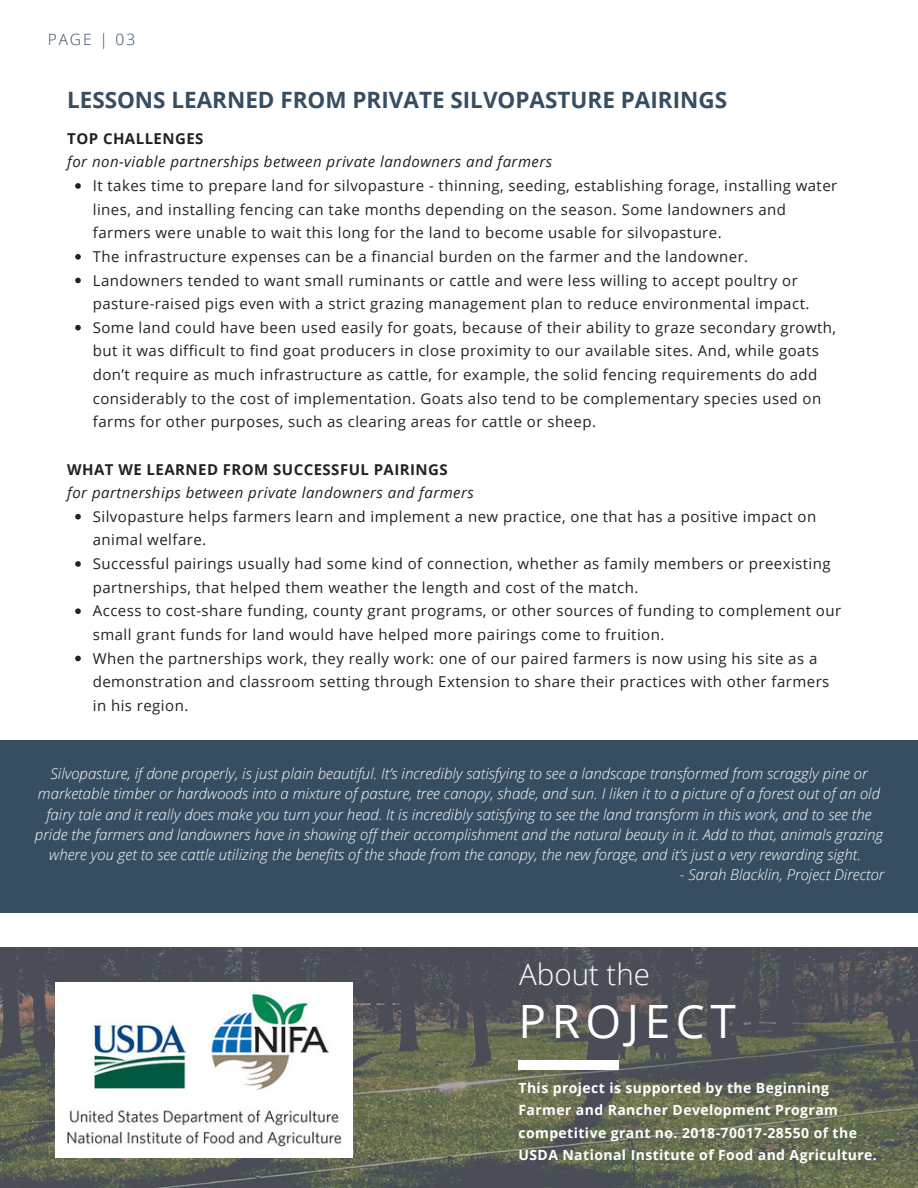
<style>
.page{position:relative;width:918px;height:1188px;background:#fff}
.page>*{position:absolute;margin:0;border:0;box-sizing:border-box;transform-origin:0 0}
.t1{font:46.05px "Open Sans";letter-spacing:.12em;color:#fff}
.t2{font:300 29.55px "Open Sans";color:#fff}
.t3{font:700 22.5px "Open Sans";color:#364d62}
.t4{font:300 15.6px "Open Sans";letter-spacing:.12em;color:#364d62}
.t5{font:15px/23.7px "Open Sans";letter-spacing:.03em;color:#222}
.t6{font:italic 300 15px/20.2px "Open Sans";color:#fff;text-align:center}
.t7{font:italic 15px "Open Sans";letter-spacing:.03em;color:#222}
.t8{font:700 15px "Open Sans";letter-spacing:.03em;color:#222}
.t9{font:700 13.95px/22.2px "Open Sans";letter-spacing:.03em;color:#fff}
</style>
<div class="page">
<img style="left:0;top:948px;width:918px;height:240px">
<div style="left:519px;top:1061px;width:100px;height:9px;background:#fff"></div>
<svg style="left:75px;top:183px;width:6px;height:6px"></svg>
<svg style="left:75px;top:254px;width:6px;height:6px"></svg>
<svg style="left:75px;top:278px;width:6px;height:5px"></svg>
<svg style="left:75px;top:325px;width:6px;height:6px"></svg>
<svg style="left:75px;top:514px;width:6px;height:6px"></svg>
<svg style="left:75px;top:561px;width:6px;height:6px"></svg>
<svg style="left:75px;top:608px;width:6px;height:6px"></svg>
<svg style="left:75px;top:656px;width:6px;height:5px"></svg>
<img style="left:56px;top:983px;width:297px;height:174px">
<div style="left:0;top:740px;width:918px;height:173px;background:#364d62"></div>
<p class="t4" style="left:48px;top:28px;width:89px">PAGE | 03</p>
<p class="t3" style="left:67px;top:84px;width:662px">LESSONS LEARNED FROM PRIVATE SILVOPASTURE PAIRINGS</p>
<p class="t8" style="left:67px;top:128px;width:138px">TOP CHALLENGES</p>
<p class="t7" style="left:67px;top:151px;width:486px">for non-viable partnerships between private landowners and farmers</p>
<p class="t5" style="left:93px;top:173px;width:746px">It takes time to prepare land for silvopasture - thinning, seeding, establishing forage, installing water lines, and installing fencing can take months depending on the season. Some landowners and farmers were unable to wait this long for the land to become usable for silvopasture.</p>
<p class="t5" style="left:93px;top:244px;width:657px">The infrastructure expenses can be a financial burden on the farmer and the landowner.</p>
<p class="t5" style="left:93px;top:268px;width:718px">Landowners tended to want small ruminants or cattle and were less willing to accept poultry or pasture-raised pigs even with a strict grazing management plan to reduce environmental impact.</p>
<p class="t5" style="left:93px;top:315px;width:745px">Some land could have been used easily for goats, because of their ability to graze secondary growth, but it was difficult to find goat producers in close proximity to our available sites. And, while goats don’t require as much infrastructure as cattle, for example, the solid fencing requirements do add considerably to the cost of implementation. Goats also tend to be complementary species used on farms for other purposes, such as clearing areas for cattle or sheep.</p>
<p class="t8" style="left:67px;top:458px;width:382px">WHAT WE LEARNED FROM SUCCESSFUL PAIRINGS</p>
<p class="t7" style="left:67px;top:482px;width:408px">for partnerships between private landowners and farmers</p>
<p class="t5" style="left:93px;top:504px;width:725px">Silvopasture helps farmers learn and implement a new practice, one that has a positive impact on animal welfare.</p>
<p class="t5" style="left:93px;top:551px;width:739px">Successful pairings usually had some kind of connection, whether as family members or preexisting partnerships, that helped them weather the length and cost of the match.</p>
<p class="t5" style="left:93px;top:599px;width:750px">Access to cost-share funding, county grant programs, or other sources of funding to complement our small grant funds for land would have helped more pairings come to fruition.</p>
<p class="t5" style="left:93px;top:646px;width:738px">When the partnerships work, they really work: one of our paired farmers is now using his site as a demonstration and classroom setting through Extension to share their practices with other farmers in his region.</p>
<p class="t6" style="left:35px;top:763px;width:850px">Silvopasture, if done properly, is just plain beautiful. It’s incredibly satisfying to see a landscape transformed from scraggly pine or marketable timber or hardwoods into a mixture of pasture, tree canopy, shade, and sun. I liken it to a picture of a forest out of an old fairy tale and it really does make you turn your head. It is incredibly satisfying to see the land transform in this work, and to see the pride the farmers and landowners have in showing off their accomplishment and the natural beauty in it. Add to that, animals grazing where you get to see cattle utilizing the benefits of the shade from the canopy, the new forage, and it’s just a very rewarding sight.</p>
<p class="t6" style="left:680px;top:865px;width:206px">- Sarah Blacklin, Project Director</p>
<p class="t2" style="left:519px;top:954px;width:132px">About the</p>
<p class="t1" style="left:519px;top:989px;width:219px">PROJECT</p>
<p class="t9" style="left:519px;top:1077px;width:360px">This project is supported by the Beginning Farmer and Rancher Development Program competitive grant no. 2018-70017-28550 of the USDA National Institute of Food and Agriculture.</p>
</div>
